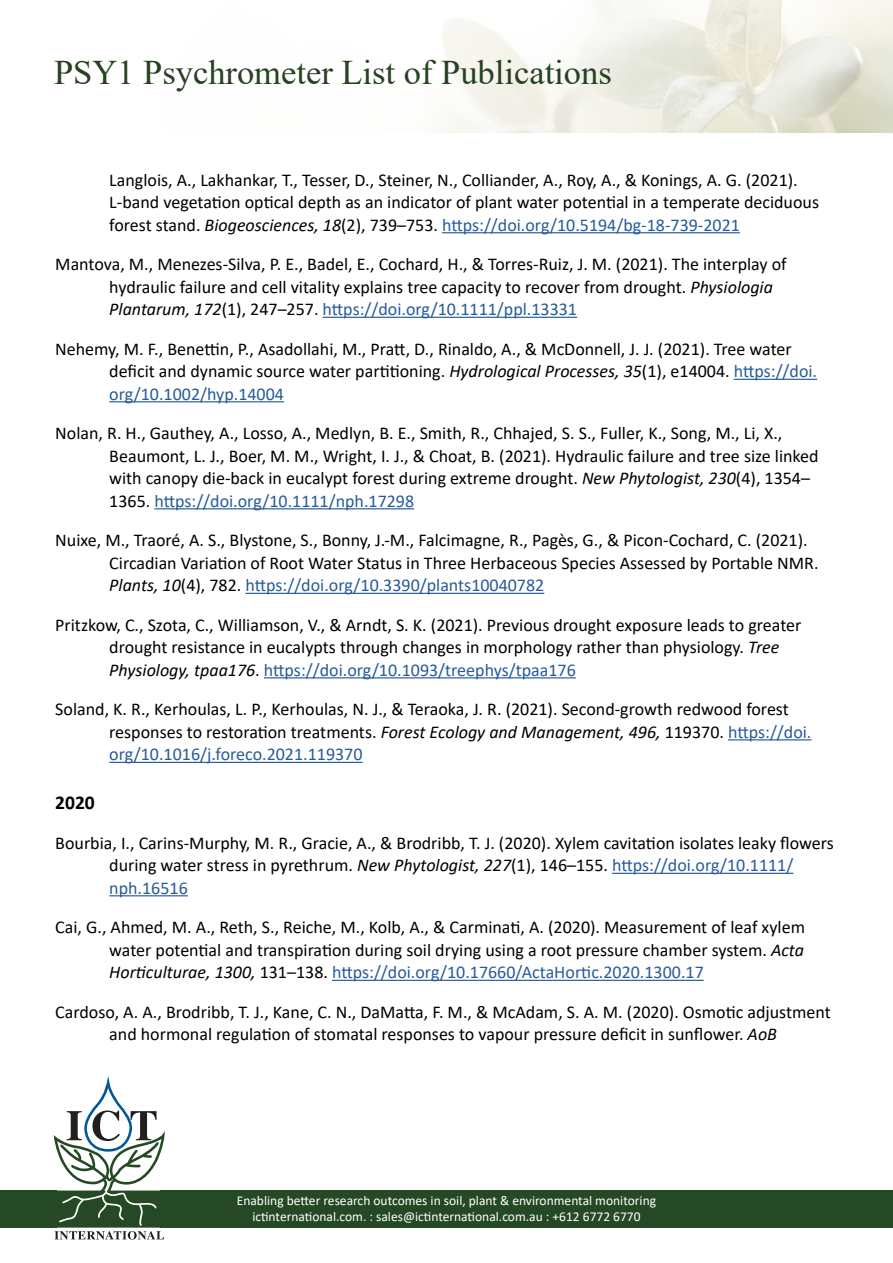
<style>
.page{position:relative;width:893px;height:1263px;background:#fff}
.page>*{position:absolute;margin:0;border:0;box-sizing:border-box;transform-origin:0 0}
.t1{font:34.5px "Times New Roman";color:#264221}
.H2-Body-Bo-not-TOC{font:700 19.5px "Calibri";color:#000}
.t2{font:18px/22.5px "Calibri";color:#000}
.t3{font:13.5px/16.2px "Calibri";color:#fff;text-align:center}
.s1{font-style:italic}
.s2{color:#275b9b}
</style>
<div class="page">
<hr style="left:442px;top:232px;width:298px;height:1px;background:#275b9b">
<hr style="left:323px;top:317px;width:254px;height:1px;background:#275b9b">
<hr style="left:734px;top:379px;width:83px;height:1px;background:#275b9b">
<hr style="left:109px;top:401px;width:175px;height:1px;background:#275b9b">
<hr style="left:154px;top:508px;width:260px;height:1px;background:#275b9b">
<hr style="left:245px;top:593px;width:299px;height:1px;background:#275b9b">
<hr style="left:264px;top:677px;width:312px;height:1px;background:#275b9b">
<hr style="left:728px;top:739px;width:83px;height:1px;background:#275b9b">
<hr style="left:109px;top:762px;width:253px;height:1px;background:#275b9b">
<hr style="left:612px;top:873px;width:181px;height:1px;background:#275b9b">
<hr style="left:109px;top:895px;width:79px;height:1px;background:#275b9b">
<hr style="left:332px;top:980px;width:372px;height:1px;background:#275b9b">
<img style="left:437px;top:0;width:456px;height:132px">
<svg style="left:54px;top:1076px;width:111px;height:163px"></svg>
<div style="left:160px;top:1190px;width:733px;height:38px;background:#244924"></div>
<div style="left:0;top:1190px;width:57px;height:38px;background:#244924"></div>
<h1 class="t1" style="left:54px;top:48px;width:559px">PSY1 Psychrometer List of Publications</h1>
<p class="t2" style="left:109px;top:168px;width:711px">Langlois, A., Lakhankar, T., Tesser, D., Steiner, N., Colliander, A., Roy, A., &amp; Konings, A. G. (2021).<br>L-band vegetation optical depth as an indicator of plant water potential in a temperate deciduous forest stand. <span class="s1">Biogeosciences, 18</span>(2), 739–753. <span class="s2">https://doi.org/10.5194/bg-18-739-2021</span></p>
<p class="t2" style="left:109px;top:253px;width:679px;text-indent:-54px">Mantova, M., Menezes-Silva, P. E., Badel, E., Cochard, H., &amp; Torres-Ruiz, J. M. (2021). The interplay of hydraulic failure and cell vitality explains tree capacity to recover from drought. <span class="s1">Physiologia<br>Plantarum, 172</span>(1), 247–257. <span class="s2">https://doi.org/10.1111/ppl.13331</span></p>
<p class="t2" style="left:109px;top:337px;width:709px;text-indent:-54px">Nehemy, M. F., Benettin, P., Asadollahi, M., Pratt, D., Rinaldo, A., &amp; McDonnell, J. J. (2021). Tree water deficit and dynamic source water partitioning. <span class="s1">Hydrological Processes, 35</span>(1), e14004. <span class="s2">https://doi. org/10.1002/hyp.14004</span></p>
<p class="t2" style="left:109px;top:422px;width:711px;text-indent:-54px">Nolan, R. H., Gauthey, A., Losso, A., Medlyn, B. E., Smith, R., Chhajed, S. S., Fuller, K., Song, M., Li, X., Beaumont, L. J., Boer, M. M., Wright, I. J., &amp; Choat, B. (2021). Hydraulic failure and tree size linked with canopy die-back in eucalypt forest during extreme drought. <span class="s1">New Phytologist, 230</span>(4), 1354– 1365. <span class="s2">https://doi.org/10.1111/nph.17298</span></p>
<p class="t2" style="left:109px;top:529px;width:711px;text-indent:-54px">Nuixe, M., Traoré, A. S., Blystone, S., Bonny, J.-M., Falcimagne, R., Pagès, G., &amp; Picon-Cochard, C. (2021).<br>Circadian Variation of Root Water Status in Three Herbaceous Species Assessed by Portable NMR.<br><span class="s1">Plants, 10</span>(4), 782. <span class="s2">https://doi.org/10.3390/plants10040782</span></p>
<p class="t2" style="left:109px;top:613px;width:694px;text-indent:-54px">Pritzkow, C., Szota, C., Williamson, V., &amp; Arndt, S. K. (2021). Previous drought exposure leads to greater drought resistance in eucalypts through changes in morphology rather than physiology. <span class="s1">Tree<br>Physiology, tpaa176</span>. <span class="s2">https://doi.org/10.1093/treephys/tpaa176</span></p>
<p class="t2" style="left:109px;top:698px;width:704px;text-indent:-54px">Soland, K. R., Kerhoulas, L. P., Kerhoulas, N. J., &amp; Teraoka, J. R. (2021). Second-growth redwood forest responses to restoration treatments. <span class="s1">Forest Ecology and Management, 496,</span> 119370. <span class="s2">https://doi. org/10.1016/j.foreco.2021.119370</span></p>
<p class="H2-Body-Bo-not-TOC" style="left:55px;top:789px;width:41px">2020</p>
<p class="t2" style="left:109px;top:831px;width:726px;text-indent:-54px">Bourbia, I., Carins-Murphy, M. R., Gracie, A., &amp; Brodribb, T. J. (2020). Xylem cavitation isolates leaky flowers during water stress in pyrethrum. <span class="s1">New Phytologist, 227</span>(1), 146–155. <span class="s2">https://doi.org/10.1111/ nph.16516</span></p>
<p class="t2" style="left:109px;top:916px;width:697px;text-align:justify;text-indent:-54px">Cai, G., Ahmed, M. A., Reth, S., Reiche, M., Kolb, A., &amp; Carminati, A. (2020). Measurement of leaf xylem water potential and transpiration during soil drying using a root pressure chamber system. <span class="s1">Acta Horticulturae, 1300,</span> 131–138. <span class="s2">https://doi.org/10.17660/ActaHortic.2020.1300.17</span></p>
<p class="t2" style="left:55px;top:1000px;width:777px;text-align:center">Cardoso, A. A., Brodribb, T. J., Kane, C. N., DaMatta, F. M., &amp; McAdam, S. A. M. (2020). Osmotic adjustment and hormonal regulation of stomatal responses to vapour pressure deficit in sunflower. <span class="s1">AoB</span></p>
<p class="t3" style="left:237px;top:1192px;width:421px">Enabling better research outcomes in soil, plant &amp; environmental monitoring ictinternational.com. : sales@ictinternational.com.au : +612 6772 6770</p>
</div>
